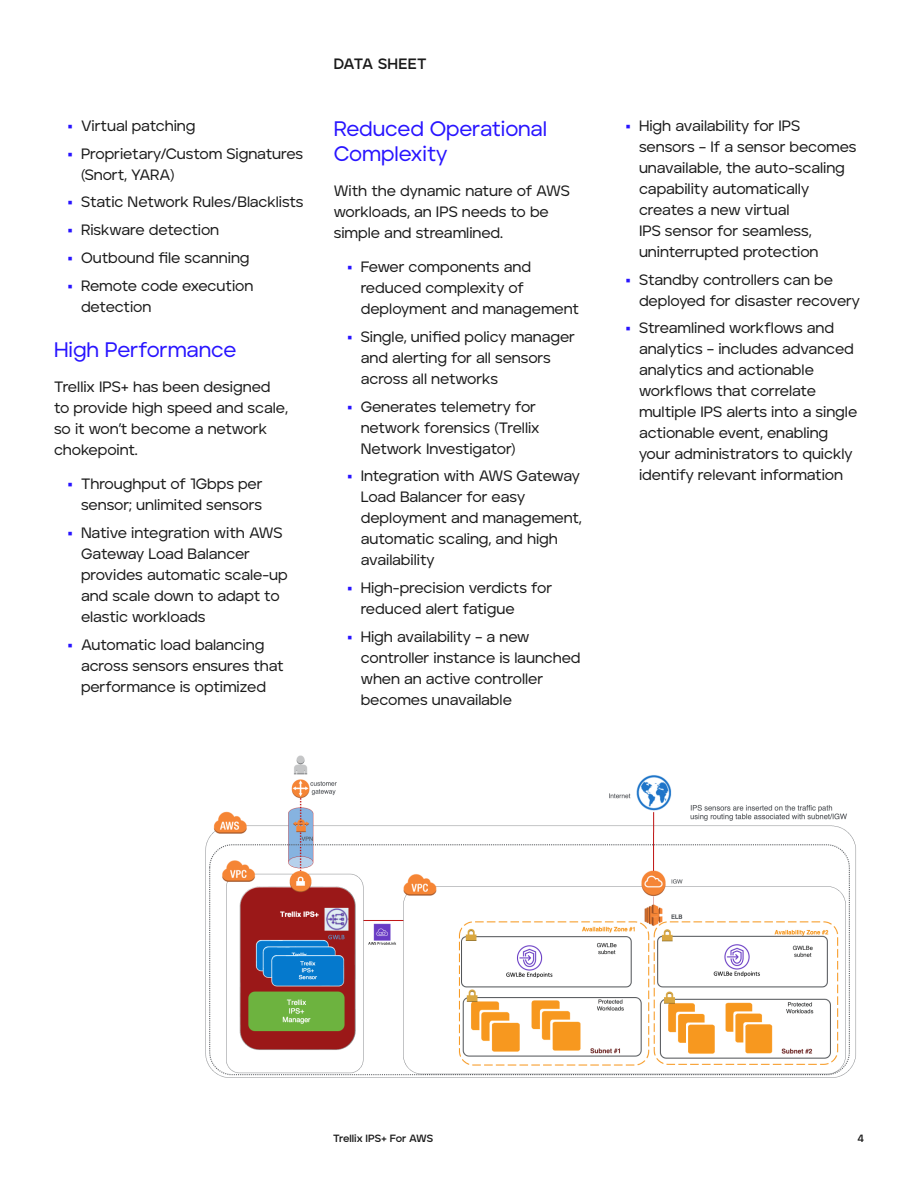
<style>
.page{position:relative;width:918px;height:1188px;background:#fff}
.page>*{position:absolute;margin:0;border:0;box-sizing:border-box;transform-origin:0 0}
.HEADING_2_-_Med_-_14{font:500 21px/25.5px "Aventa";letter-spacing:-.005em;color:#2814ff}
.BODY_-_Med_-_10_14{font:500 15px/21px "Aventa";letter-spacing:-.005em;color:#1a1a1a}
.t1{font:700 15px "Aventa";letter-spacing:.02em;color:#1a1a1a}
.t2{font:700 10.5px "Aventa";color:#1a1a1a}
</style>
<div class="page">
<img style="left:205px;top:755px;width:651px;height:323px">
<p class="BODY_-_Med_-_10_14" style="left:81px;top:115px;width:116px">Virtual patching</p>
<p class="BODY_-_Med_-_10_14" style="left:81px;top:143px;width:224px">Proprietary/Custom Signatures (Snort, YARA)</p>
<p class="BODY_-_Med_-_10_14" style="left:81px;top:191px;width:224px">Static Network Rules/Blacklists</p>
<p class="BODY_-_Med_-_10_14" style="left:81px;top:219px;width:140px">Riskware detection</p>
<p class="BODY_-_Med_-_10_14" style="left:81px;top:247px;width:170px">Outbound file scanning</p>
<p class="BODY_-_Med_-_10_14" style="left:81px;top:275px;width:174px">Remote code execution detection</p>
<p class="HEADING_2_-_Med_-_14" style="left:54px;top:337px;width:184px">High Performance</p>
<p class="BODY_-_Med_-_10_14" style="left:54px;top:376px;width:236px">Trellix IPS+ has been designed to provide high speed and scale, so it won’t become a network chokepoint.</p>
<p class="BODY_-_Med_-_10_14" style="left:81px;top:473px;width:183px">Throughput of 1Gbps per sensor; unlimited sensors</p>
<p class="BODY_-_Med_-_10_14" style="left:81px;top:522px;width:208px">Native integration with AWS<br>Gateway Load Balancer provides automatic scale-up and scale down to adapt to elastic workloads</p>
<p class="BODY_-_Med_-_10_14" style="left:81px;top:634px;width:204px">Automatic load balancing across sensors ensures that performance is optimized</p>
<p class="t1" style="left:334px;top:54px;width:94px">DATA SHEET</p>
<p class="HEADING_2_-_Med_-_14" style="left:334px;top:115px;width:215px">Reduced Operational<br>Complexity</p>
<p class="BODY_-_Med_-_10_14" style="left:334px;top:180px;width:238px">With the dynamic nature of AWS workloads, an IPS needs to be simple and streamlined.</p>
<p class="BODY_-_Med_-_10_14" style="left:361px;top:256px;width:220px">Fewer components and reduced complexity of deployment and management</p>
<p class="BODY_-_Med_-_10_14" style="left:361px;top:326px;width:216px">Single, unified policy manager and alerting for all sensors across all networks</p>
<p class="BODY_-_Med_-_10_14" style="left:361px;top:396px;width:180px">Generates telemetry for network forensics (Trellix<br>Network Investigator)</p>
<p class="BODY_-_Med_-_10_14" style="left:361px;top:465px;width:223px">Integration with AWS Gateway<br>Load Balancer for easy deployment and management, automatic scaling, and high availability</p>
<p class="BODY_-_Med_-_10_14" style="left:361px;top:577px;width:193px">High-precision verdicts for reduced alert fatigue</p>
<p class="BODY_-_Med_-_10_14" style="left:361px;top:626px;width:221px">High availability – a new controller instance is launched when an active controller becomes unavailable</p>
<p class="BODY_-_Med_-_10_14" style="left:639px;top:115px;width:219px">High availability for IPS sensors – If a sensor becomes unavailable, the auto-scaling capability automatically creates a new virtual<br>IPS sensor for seamless, uninterrupted protection</p>
<p class="BODY_-_Med_-_10_14" style="left:639px;top:269px;width:223px">Standby controllers can be deployed for disaster recovery</p>
<p class="BODY_-_Med_-_10_14" style="left:639px;top:317px;width:220px">Streamlined workflows and analytics – includes advanced analytics and actionable workflows that correlate multiple IPS alerts into a single actionable event, enabling your administrators to quickly identify relevant information</p>
<p class="t2" style="left:333px;top:1132px;width:102px">Trellix IPS+ For AWS</p>
<p class="t2" style="left:857px;top:1132px;width:8px">4</p>
</div>
